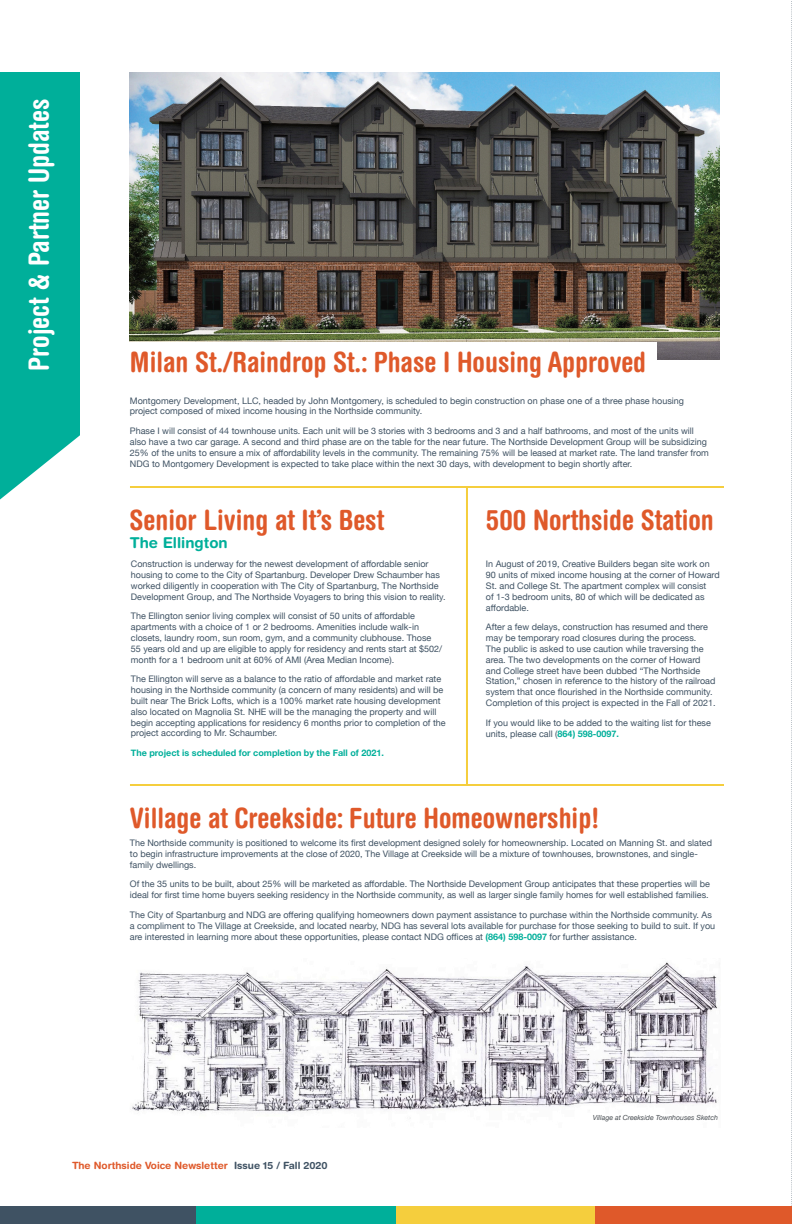
<style>
.page{position:relative;width:792px;height:1224px;background:#fff}
.page>*{position:absolute;margin:0;border:0;box-sizing:border-box;transform-origin:0 0}
.t1{font:700 condensed 28px "Helvetica Rounded LT Std";color:#df592a}
.t2{font:700 condensed 28px "Helvetica Rounded LT Std";color:#fff}
.t3{font:700 15px "Helvetica Rounded LT Std";color:#00af9a}
.t4{font:700 10px "Helvetica Rounded LT Std";color:#df592a}
.Body{font:9px/10.8px "Helvetica Neue";color:#3f5263}
.Body-2{font:700 9px "Helvetica Neue";color:#00af9a}
.t5{font:italic 7px "Helvetica Neue";color:#494e53}
.s1{font-weight:700;color:#00af9a}
.s2{color:#3f5263}
</style>
<div class="page">
<svg style="left:791px;top:1px;width:1px;height:1205px"></svg>
<div style="left:0;top:1206px;width:196px;height:18px;background:#3f5263"></div>
<div style="left:196px;top:1206px;width:200px;height:18px;background:#00af9a"></div>
<div style="left:396px;top:1206px;width:200px;height:18px;background:#f5ce3d"></div>
<div style="left:596px;top:1206px;width:196px;height:18px;background:#df592a"></div>
<svg style="left:0;top:72px;width:80px;height:428px;background:#11b4a1"></svg>
<img style="left:132px;top:962px;width:586px;height:157px">
<img style="left:130px;top:72px;width:590px;height:288px">
<hr style="left:130px;top:486px;width:594px;height:2px;background:#f5ce3d">
<div style="left:117px;top:343px;width:540px;height:39px;background:#fff"></div>
<hr style="left:130px;top:784px;width:594px;height:2px;background:#f5ce3d">
<hr style="left:466px;top:487px;width:2px;height:299px;background:#f5ce3d">
<h1 class="t2" style="left:22px;top:371px;width:273px;rotate:-90deg">Project &amp; Partner Updates</h1>
<h1 class="t1" style="left:130px;top:345px;width:518px">Milan St./Raindrop St.: Phase I Housing Approved</h1>
<p class="Body" style="left:130px;top:396px;width:556px">Montgomery Development, LLC, headed by John Montgomery, is scheduled to begin construction on phase one of a three phase housing project composed of mixed income housing in the Northside community.</p>
<p class="Body" style="left:130px;top:426px;width:581px">Phase I will consist of 44 townhouse units. Each unit will be 3 stories with 3 bedrooms and 3 and a half bathrooms, and most of the units will also have a two car garage. A second and third phase are on the table for the near future. The Northside Development Group will be subsidizing 25% of the units to ensure a mix of affordability levels in the community. The remaining 75% will be leased at market rate. The land transfer from NDG to Montgomery Development is expected to take place within the next 30 days, with development to begin shortly after.</p>
<h1 class="t1" style="left:130px;top:503px;width:256px">Senior Living at It’s Best</h1>
<p class="Body" style="left:131px;top:559px;width:316px">Construction is underway for the newest development of affordable senior housing to come to the City of Spartanburg. Developer Drew Schaumber has worked diligently in cooperation with The City of Spartanburg, The Northside Development Group, and The Northside Voyagers to bring this vision to reality.</p>
<p class="Body" style="left:131px;top:611px;width:313px">The Ellington senior living complex will consist of 50 units of affordable apartments with a choice of 1 or 2 bedrooms. Amenities include walk-in closets, laundry room, sun room, gym, and a community clubhouse. Those 55 years old and up are eligible to apply for residency and rents start at $502/ month for a 1 bedroom unit at 60% of AMI (Area Median Income).</p>
<p class="Body" style="left:131px;top:674px;width:316px">The Ellington will serve as a balance to the ratio of affordable and market rate housing in the Northside community (a concern of many residents) and will be built near The Brick Lofts, which is a 100% market rate housing development also located on Magnolia St. NHE will be the managing the property and will begin accepting applications for residency 6 months prior to completion of the project according to Mr. Schaumber.</p>
<p class="Body-2" style="left:131px;top:746px;width:254px">The project is scheduled for completion by the Fall of 2021.</p>
<h2 class="t3" style="left:130px;top:534px;width:99px">The Ellington</h2>
<h1 class="t1" style="left:486px;top:503px;width:229px">500 Northside Station</h1>
<p class="Body" style="left:486px;top:559px;width:235px">In August of 2019, Creative Builders began site work on 90 units of mixed income housing at the corner of Howard St. and College St. The apartment complex will consist<br>of 1-3 bedroom units, 80 of which will be dedicated as affordable.</p>
<p class="Body" style="left:486px;top:622px;width:231px">After a few delays, construction has resumed and there may be temporary road closures during the process.<br>The public is asked to use caution while traversing the area. The two developments on the corner of Howard and College street have been dubbed “The Northside Station,” chosen in reference to the history of the railroad system that once flourished in the Northside community.<br>Completion of this project is expected in the Fall of 2021.</p>
<p class="Body" style="left:486px;top:718px;width:226px">If you would like to be added to the waiting list for these units, please call (<span class="s1">864) 598-0097.</span></p>
<h1 class="t1" style="left:130px;top:801px;width:471px">Village at Creekside: Future Homeownership!</h1>
<p class="Body" style="left:130px;top:838px;width:584px">The Northside community is positioned to welcome its first development designed solely for homeownership. Located on Manning St. and slated to begin infrastructure improvements at the close of 2020, The Village at Creekside will be a mixture of townhouses, brownstones, and single&shy;family dwellings.</p>
<p class="Body" style="left:130px;top:879px;width:582px">Of the 35 units to be built, about 25% will be marketed as affordable. The Northside Development Group anticipates that these properties will be ideal for first time home buyers seeking residency in the Northside community, as well as larger single family homes for well established families.</p>
<p class="Body" style="left:130px;top:910px;width:587px">The City of Spartanburg and NDG are offering qualifying homeowners down payment assistance to purchase within the Northside community. As a compliment to The Village at Creekside, and located nearby, NDG has several lots available for purchase for those seeking to build to suit. If you are interested in learning more about these opportunities, please contact NDG offices at <span class="s1">(864) 598-0097</span> for further assistance.</p>
<p class="t4" style="left:72px;top:1160px;width:257px">The Northside Voice Newsletter <span class="s2">Issue 15 / Fall 2020</span></p>
<p class="t5" style="left:593px;top:1112px;width:127px">Village at Creekside Townhouses Sketch</p>
</div>
